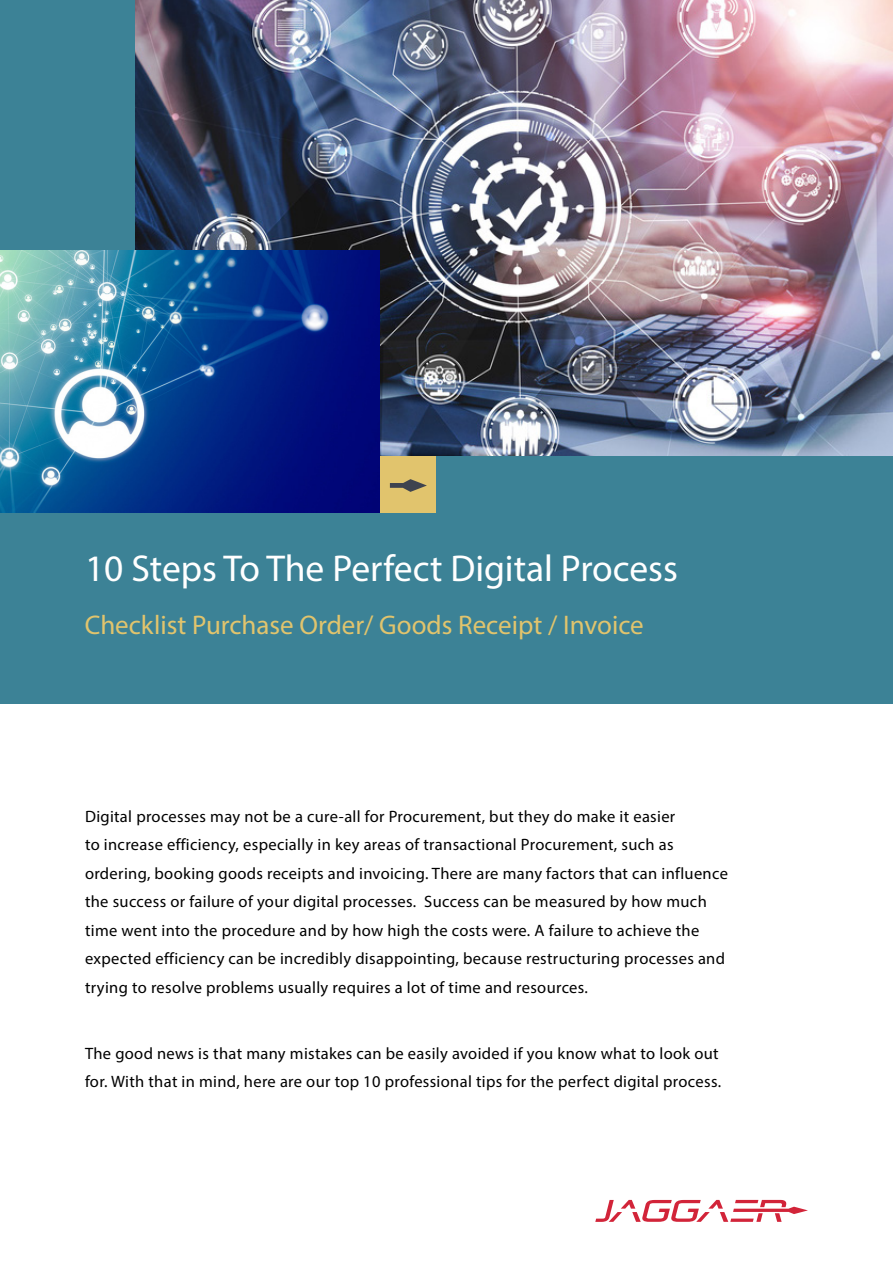
<style>
.page{position:relative;width:893px;height:1263px;background:#fff}
.page>*{position:absolute;margin:0;border:0;box-sizing:border-box;transform-origin:0 0}
.Cover_Page_Header{font:37.5px "Myriad Pro";color:#fff}
.Cover_Page_Subheading{font:27px "Myriad Pro";color:#e1c46d}
.Body_Bullet{font:16.5px/28.5px "Myriad Pro";letter-spacing:.02em;color:#000}
</style>
<div class="page">
<svg style="left:595px;top:1200px;width:213px;height:22px"></svg>
<div style="left:0;top:0;width:893px;height:703px;background:#3c8296"></div>
<div style="left:380px;top:456px;width:55px;height:56px;background:#e1c46d"></div>
<svg style="left:390px;top:479px;width:37px;height:13px"></svg>
<img style="left:136px;top:0;width:757px;height:456px">
<img style="left:0;top:250px;width:380px;height:262px">
<p class="Cover_Page_Header" style="left:85px;top:545px;width:594px">10 Steps To The Perfect Digital Process</p>
<p class="Cover_Page_Subheading" style="left:85px;top:608px;width:561px">Checklist Purchase Order/ Goods Receipt / Invoice</p>
<p class="Body_Bullet" style="left:85px;top:802px;width:644px">Digital processes may not be a cure-all for Procurement, but they do make it easier<br>to increase efficiency, especially in key areas of transactional Procurement, such as ordering, booking goods receipts and invoicing. There are many factors that can influence the success or failure of your digital processes. Success can be measured by how much time went into the procedure and by how high the costs were. A failure to achieve the expected efficiency can be incredibly disappointing, because restructuring processes and trying to resolve problems usually requires a lot of time and resources.</p>
<p class="Body_Bullet" style="left:85px;top:1039px;width:638px">The good news is that many mistakes can be easily avoided if you know what to look out for. With that in mind, here are our top 10 professional tips for the perfect digital process.</p>
</div>
